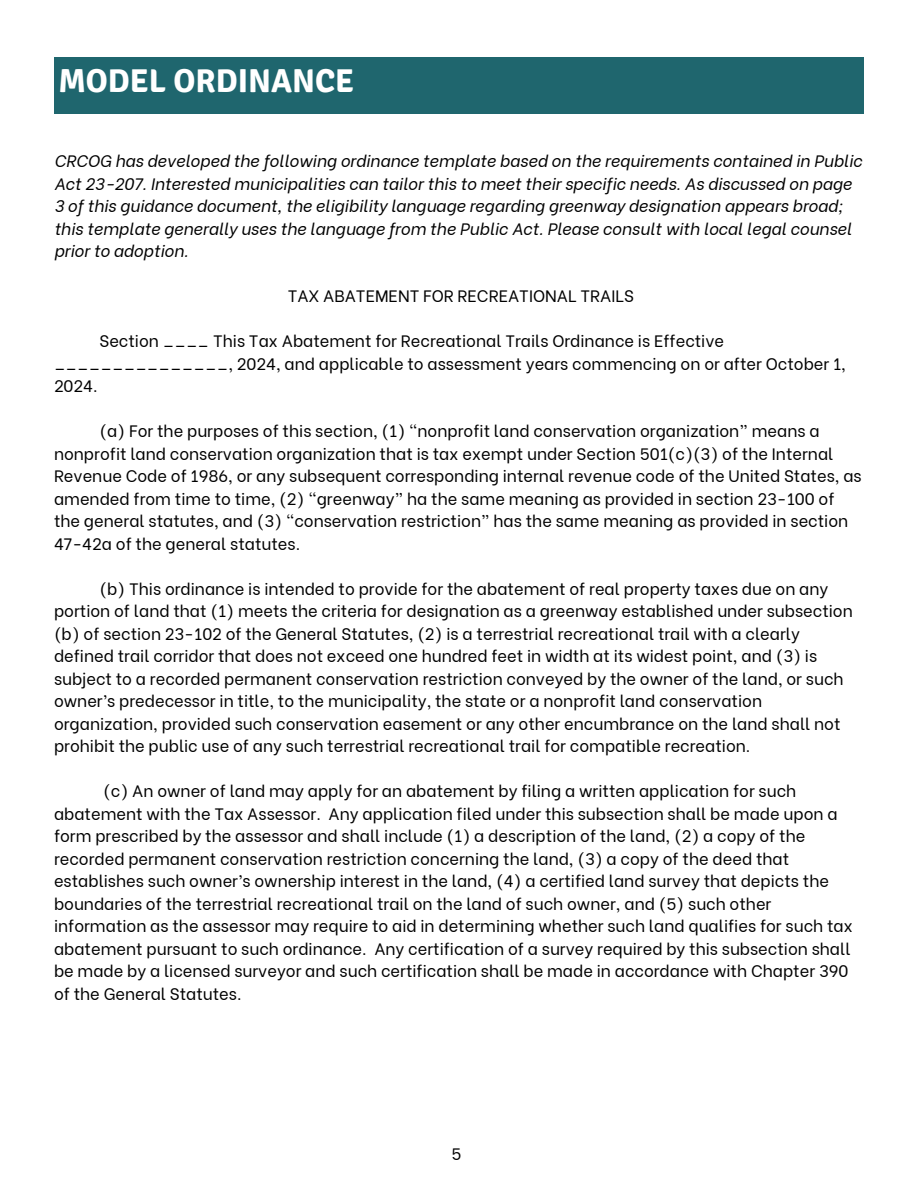
<style>
.page{position:relative;width:918px;height:1188px;background:#fff}
.page>*{position:absolute;margin:0;border:0;box-sizing:border-box;transform-origin:0 0}
.t1{font:700 33px "Signika";color:#fff}
.t2{font:16.5px/22.5px "Be Vietnam";color:#000}
.t3{font:italic 16.5px/22.5px "Be Vietnam";color:#000}
</style>
<div class="page">
<div style="left:54px;top:57px;width:810px;height:56px;background:#1f666e"></div>
<p class="t1" style="left:58px;top:61px;width:297px">MODEL ORDINANCE</p>
<p class="t3" style="left:54px;top:148px;width:810px">CRCOG has developed the following ordinance template based on the requirements contained in Public Act 23-207. Interested municipalities can tailor this to meet their specific needs. As discussed on page 3 of this guidance document, the eligibility language regarding greenway designation appears broad; this template generally uses the language from the Public Act. Please consult with local legal counsel prior to adoption.</p>
<h1 class="t2" style="left:288px;top:283px;width:348px">TAX ABATEMENT FOR RECREATIONAL TRAILS</h1>
<p class="t2" style="left:54px;top:328px;width:794px;text-indent:46px">Section ____ This Tax Abatement for Recreational Trails Ordinance is Effective _______________, 2024, and applicable to assessment years commencing on or after October 1,<br>2024.</p>
<p class="t2" style="left:54px;top:418px;width:809px;text-indent:46px">(a) For the purposes of this section, (1) “nonprofit land conservation organization” means a nonprofit land conservation organization that is tax exempt under Section 501(c)(3) of the Internal Revenue Code of 1986, or any subsequent corresponding internal revenue code of the United States, as amended from time to time, (2) “greenway” ha the same meaning as provided in section 23-100 of the general statutes, and (3) “conservation restriction” has the same meaning as provided in section 47-42a of the general statutes.</p>
<p class="t2" style="left:54px;top:576px;width:800px;text-indent:46px">(b) This ordinance is intended to provide for the abatement of real property taxes due on any portion of land that (1) meets the criteria for designation as a greenway established under subsection (b) of section 23-102 of the General Statutes, (2) is a terrestrial recreational trail with a clearly defined trail corridor that does not exceed one hundred feet in width at its widest point, and (3) is subject to a recorded permanent conservation restriction conveyed by the owner of the land, or such owner’s predecessor in title, to the municipality, the state or a nonprofit land conservation organization, provided such conservation easement or any other encumbrance on the land shall not prohibit the public use of any such terrestrial recreational trail for compatible recreation.</p>
<p class="t2" style="left:54px;top:778px;width:800px;text-indent:49px">(c) An owner of land may apply for an abatement by filing a written application for such abatement with the Tax Assessor. Any application filed under this subsection shall be made upon a form prescribed by the assessor and shall include (1) a description of the land, (2) a copy of the recorded permanent conservation restriction concerning the land, (3) a copy of the deed that establishes such owner’s ownership interest in the land, (4) a certified land survey that depicts the boundaries of the terrestrial recreational trail on the land of such owner, and (5) such other information as the assessor may require to aid in determining whether such land qualifies for such tax abatement pursuant to such ordinance. Any certification of a survey required by this subsection shall be made by a licensed surveyor and such certification shall be made in accordance with Chapter 390 of the General Statutes.</p>
<p class="t2" style="left:452px;top:1141px;width:11px">5</p>
</div>
